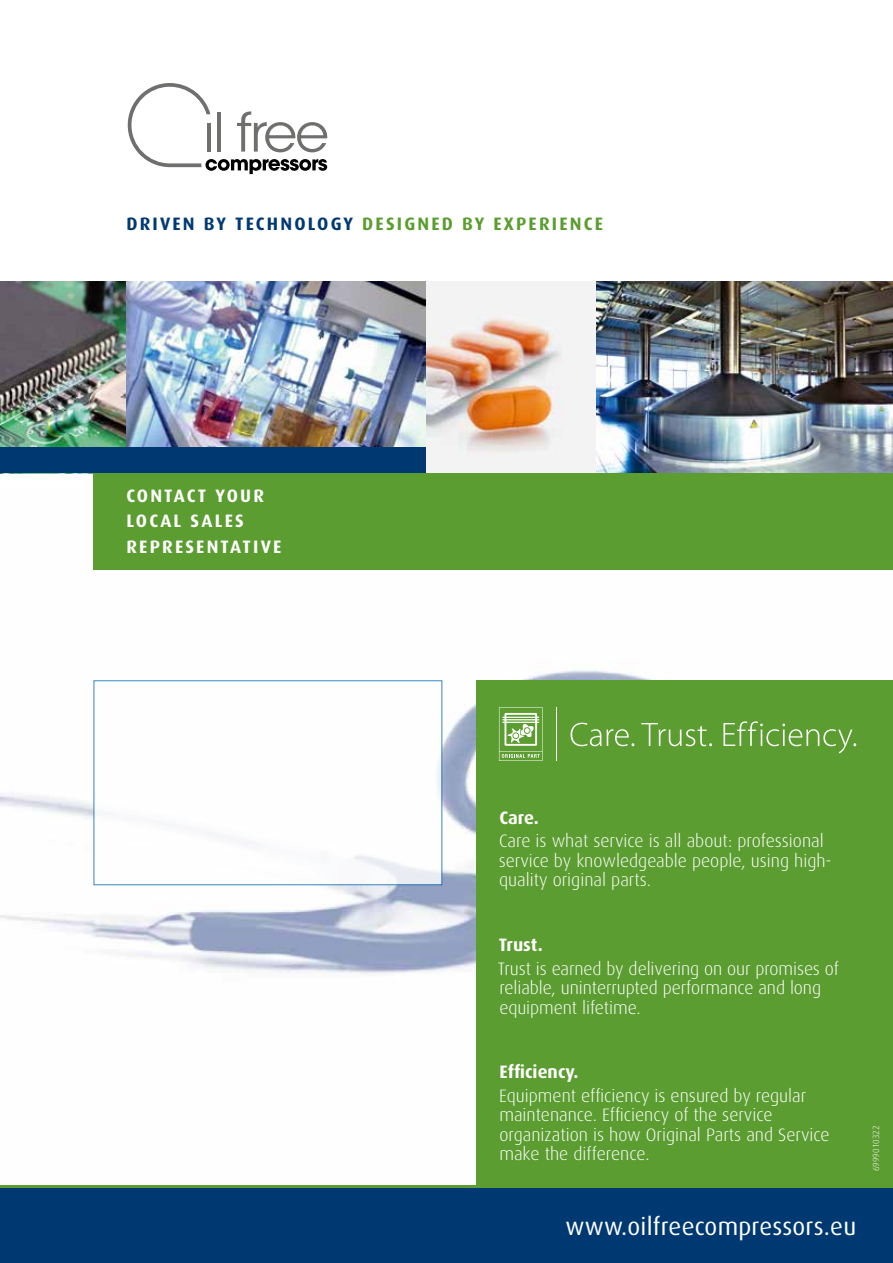
<style>
.page{position:relative;width:893px;height:1263px;background:#fff}
.page>*{position:absolute;margin:0;border:0;box-sizing:border-box;transform-origin:0 0}
.t1{font:24.6px "Dax";letter-spacing:.01em;color:#fff}
.t2{font:300 18px/19.5px "Dax";color:#fff}
.t3{font:700 18px/25.5px "Dax";letter-spacing:.12em;color:#fff}
.t4{font:700 18px "Dax";letter-spacing:.12em;color:#5b9d30}
.t5{font:700 18px "Dax";color:#fff}
.t6{font:300 9px "Dax";color:#fff}
.s1{color:#003971}
</style>
<div class="page">
<img style="left:0;top:489px;width:669px;height:485px">
<img style="left:0;top:282px;width:596px;height:191px">
<img style="left:596px;top:282px;width:297px;height:191px">
<div style="left:476px;top:680px;width:417px;height:505px;background:#5b9d30"></div>
<div style="left:0;top:1187px;width:893px;height:76px;background:#003971"></div>
<div style="left:94px;top:473px;width:799px;height:97px;background:#5b9d30"></div>
<hr style="left:0;top:1185px;width:893px;height:3px;background:#5b9d30">
<div style="left:0;top:448px;width:426px;height:25px;background:#003971"></div>
<div style="left:94px;top:680px;width:348px;height:205px;background:#fff"></div>
<svg style="left:499px;top:707px;width:44px;height:54px"></svg>
<svg style="left:570px;top:723px;width:64px;height:23px"></svg>
<svg style="left:641px;top:723px;width:71px;height:23px"></svg>
<svg style="left:723px;top:721px;width:133px;height:32px"></svg>
<hr style="left:556px;top:707px;width:1px;height:54px;background:#fff">
<svg style="left:128px;top:83px;width:199px;height:91px"></svg>
<p class="t4" style="left:126px;top:213px;width:478px"><span class="s1">DRIVEN BY TECHNOLOGY</span> DESIGNED BY EXPERIENCE</p>
<p class="t3" style="left:126px;top:483px;width:156px">CONTACT YOUR<br>LOCAL SALES<br>REPRESENTATIVE</p>
<p class="t3" style="left:499px;top:805px;width:41px">Care.</p>
<p class="t2" style="left:499px;top:831px;width:334px">Care is what service is all about: professional service by knowledgeable people, using high&shy;quality original parts.</p>
<p class="t3" style="left:499px;top:932px;width:46px">Trust.</p>
<p class="t2" style="left:498px;top:959px;width:343px">Trust is earned by delivering on our promises of reliable, uninterrupted performance and long equipment lifetime.</p>
<p class="t5" style="left:500px;top:1062px;width:80px">Efficiency.</p>
<p class="t2" style="left:499px;top:1086px;width:332px">Equipment efficiency is ensured by regular maintenance. Efficiency of the service organization is how Original Parts and Service make the difference.</p>
<h1 class="t1" style="left:566px;top:1213px;width:292px">www.oilfreecompressors.eu</h1>
<p class="t6" style="left:871px;top:1171px;width:47px;rotate:-90deg">6999010322</p>
</div>
